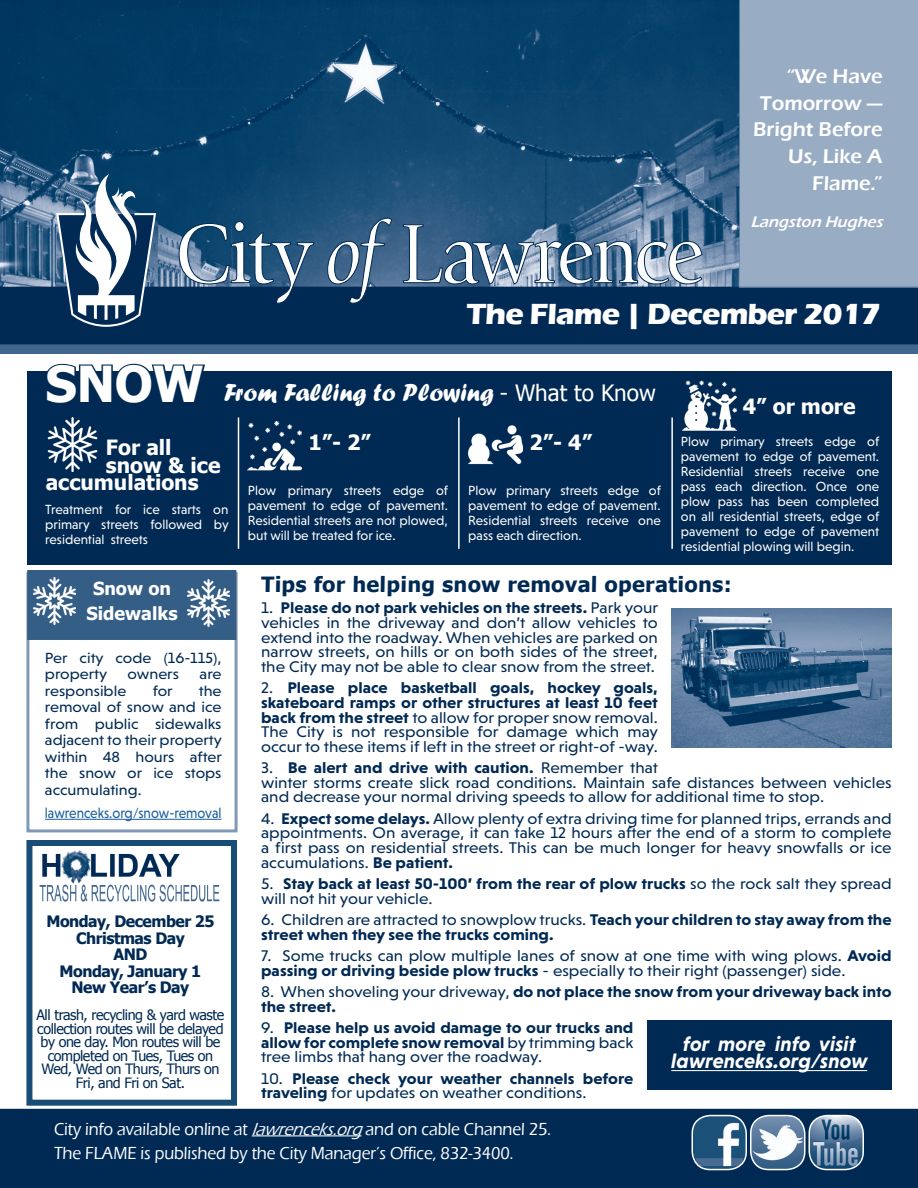
<style>
.page{position:relative;width:918px;height:1188px;background:#fff}
.page>*{position:absolute;margin:0;border:0;box-sizing:border-box;transform-origin:0 0}
.Body_Copy{font:700 49.5px "Tahoma";color:#fff}
.Body_Copy_with_Drop{font:700 30px "Eras ITC";letter-spacing:-.03em;color:#fff}
.Body_Copy-2{font:25.5px "Forte";color:#fff}
.Body_Copy-3{font:700 21px "Tahoma";color:#fff}
.Body_Copy-4{font:700 21px "Tahoma";letter-spacing:.02em;color:#002953}
.Body_Copy-5{font:italic 700 21px "Niveau Grotesk";color:#fff}
.Headlines{font:600 20.4px/26.7px "Eras ITC";color:#fff;text-align:right}
.Sub-Head{font:500 18px "Eras ITC";letter-spacing:-.005em;color:#fff;scale:.92 1}
.Body_Copy-6{font:700 18px/25.5px "Tahoma";color:#fff;text-align:center}
.Body_Copy-7{font:15.75px/14.7px "Niveau Grotesk";color:#002953;text-align:justify;scale:1.09 1}
.Body_Copy-8{font:700 15.75px/14.7px "Niveau Grotesk";color:#002953;scale:1.09 1}
.Body_Copy-9{font:700 15.75px/16.5px "Tahoma";letter-spacing:-.03em;color:#002953;text-align:center}
.Headlines-2{font:italic 600 15.75px "Eras ITC";color:#fff}
.Body_Copy-10{font:15px/16.5px "Niveau Grotesk";color:#002953;scale:1.09 1}
.Body_Copy-11{font:15px "Niveau Grotesk";color:#175d9e;scale:.91 1}
.Body_Copy-12{font:14.25px/13.5px "Tahoma";letter-spacing:-.03em;color:#002953;text-align:center}
.Body_Copy-13{font:13.5px/15px "Niveau Grotesk";color:#fff;text-align:justify}
.s1{font-family:"Tahoma";font-size:22.5px}
.s2{font-weight:700}
.s3{font-weight:400}
.s4{font-style:italic}
</style>
<div class="page">
<img style="left:0;top:0;width:740px;height:287px">
<div style="left:0;top:1109px;width:918px;height:79px;background:#002953"></div>
<hr style="left:252px;top:1135px;width:110px;height:1px;background:#fff">
<img style="left:692px;top:1116px;width:54px;height:54px">
<div style="left:692px;top:1115px;width:55px;height:55px;border:2px solid #fff;border-radius:18px"></div>
<img style="left:751px;top:1116px;width:54px;height:54px">
<div style="left:750px;top:1115px;width:56px;height:55px;border:2px solid #fff;border-radius:18px"></div>
<img style="left:809px;top:1116px;width:54px;height:54px">
<div style="left:809px;top:1115px;width:55px;height:55px;border:2px solid #fff;border-radius:18px"></div>
<div style="left:0;top:321px;width:918px;height:32px;background:#41668d"></div>
<div style="left:0;top:287px;width:918px;height:57px;background:#002953"></div>
<svg style="left:178px;top:221px;width:137px;height:83px;background:#416788"></svg>
<svg style="left:327px;top:217px;width:66px;height:87px;background:#496b8d"></svg>
<svg style="left:403px;top:224px;width:300px;height:61px"></svg>
<svg style="left:55px;top:174px;width:102px;height:167px"></svg>
<div style="left:740px;top:0;width:178px;height:288px;background:#98acc3"></div>
<img style="left:671px;top:609px;width:221px;height:138px">
<div style="left:26px;top:572px;width:212px;height:260px;border:3px solid #8199b7"></div>
<div style="left:27px;top:570px;width:209px;height:70px;background:#345e85"></div>
<hr style="left:45px;top:819px;width:177px;height:1px;background:#175d9e">
<img style="left:34px;top:578px;width:41px;height:47px">
<img style="left:188px;top:579px;width:42px;height:47px">
<div style="left:26px;top:840px;width:211px;height:266px;background:#fff;border:6px solid #184d76"></div>
<img style="left:39px;top:850px;width:181px;height:52px">
<div style="left:27px;top:372px;width:865px;height:193px;background:#002953"></div>
<img style="left:682px;top:380px;width:54px;height:51px">
<img style="left:248px;top:420px;width:54px;height:51px">
<img style="left:469px;top:425px;width:54px;height:40px">
<img style="left:47px;top:417px;width:51px;height:54px">
<hr style="left:238px;top:417px;width:1px;height:132px;background:#fff">
<hr style="left:458px;top:417px;width:2px;height:132px;background:#fff">
<hr style="left:671px;top:417px;width:2px;height:132px;background:#fff">
<svg style="left:44px;top:363px;width:163px;height:9px"></svg>
<div style="left:647px;top:1020px;width:245px;height:70px;background:#002953"></div>
<hr style="left:671px;top:1070px;width:196px;height:1px;background:#fff">
<p class="Headlines" style="left:753px;top:63px;width:131px">“We Have<br>Tomorrow —<br>Bright Before<br>Us, Like A<br>Flame.”</p>
<p class="Headlines-2" style="left:751px;top:213px;width:137px">Langston Hughes</p>
<p class="Body_Copy" style="left:45px;top:349px;width:160px">SNOW</p>
<p class="Body_Copy_with_Drop" style="left:467px;top:297px;width:416px">The Flame | December 2017</p>
<p class="Body_Copy-2" style="left:224px;top:377px;width:433px">From Falling to Plowing <span class="s1">- What to Know</span></p>
<p class="Body_Copy-3" style="left:743px;top:392px;width:114px">4” or more</p>
<p class="Body_Copy-3" style="left:106px;top:433px;width:67px">For all</p>
<p class="Body_Copy-3" style="left:106px;top:450px;width:116px">snow &amp; ice</p>
<p class="Body_Copy-3" style="left:46px;top:468px;width:154px">accumulations</p>
<p class="Body_Copy-13" style="left:45px;top:502px;width:185px">Treatment for ice starts on primary streets followed by residential streets</p>
<p class="Body_Copy-3" style="left:308px;top:428px;width:64px">1”- 2”</p>
<p class="Body_Copy-3" style="left:529px;top:428px;width:64px">2”- 4”</p>
<p class="Body_Copy-13" style="left:248px;top:483px;width:202px">Plow primary streets edge of pavement to edge of pavement.<br>Residential streets are not plowed, but will be treated for ice.</p>
<p class="Body_Copy-13" style="left:468px;top:483px;width:194px">Plow primary streets edge of pavement to edge of pavement.<br>Residential streets receive one pass each direction.</p>
<p class="Body_Copy-13" style="left:681px;top:434px;width:200px">Plow primary streets edge of pavement to edge of pavement.<br>Residential streets receive one pass each direction. Once one plow pass has been completed on all residential streets, edge of pavement to edge of pavement residential plowing will begin.</p>
<p class="Body_Copy-4" style="left:261px;top:570px;width:472px">Tips for helping snow removal operations:</p>
<p class="Body_Copy-7" style="left:261px;top:601px;width:366px">1. <span class="s2">Please do not park vehicles on the streets.</span> Park your vehicles in the driveway and don’t allow vehicles to extend into the roadway. When vehicles are parked on narrow streets, on hills or on both sides of the street, the City may not be able to clear snow from the street.</p>
<p class="Body_Copy-7" style="left:261px;top:681px;width:366px">2. <span class="s2">Please place basketball goals, hockey goals, skateboard ramps or other structures at least 10 feet back from the street</span> to allow for proper snow removal.<br>The City is not responsible for damage which may occur to these items if left in the street or right-of -way.</p>
<p class="Body_Copy-7" style="left:261px;top:760px;width:580px;text-align:left">3. <span class="s2">Be alert and drive with caution.</span> Remember that<br>winter storms create slick road conditions. Maintain safe distances between vehicles and decrease your normal driving speeds to allow for additional time to stop.</p>
<p class="Body_Copy-7" style="left:261px;top:811px;width:580px">4. <span class="s2">Expect some delays.</span> Allow plenty of extra driving time for planned trips, errands and appointments. On average, it can take 12 hours after the end of a storm to complete a first pass on residential streets. This can be much longer for heavy snowfalls or ice accumulations. <span class="s2">Be patient.</span></p>
<p class="Body_Copy-7" style="left:261px;top:876px;width:580px">5. <span class="s2">Stay back at least 50-100’ from the rear of plow trucks</span> so the rock salt they spread will not hit your vehicle.</p>
<p class="Body_Copy-8" style="left:261px;top:912px;width:580px"><span class="s3">6. Children are attracted to snowplow trucks.</span> Teach your children to stay away from the street when they see the trucks coming.</p>
<p class="Body_Copy-7" style="left:261px;top:948px;width:580px">7. Some trucks can plow multiple lanes of snow at one time with wing plows. <span class="s2">Avoid passing or driving beside plow trucks</span> - especially to their right (passenger) side.</p>
<p class="Body_Copy-8" style="left:261px;top:984px;width:580px"><span class="s3">8. When shoveling your driveway,</span> do not place the snow from your driveway back into the street.</p>
<p class="Body_Copy-8" style="left:261px;top:1020px;width:343px;text-align:justify"><span class="s3">9.</span> Please help us avoid damage to our trucks and allow for complete snow removal <span class="s3">by trimming back tree limbs that hang over the roadway.</span></p>
<p class="Body_Copy-8" style="left:261px;top:1071px;width:343px"><span class="s3">10.</span> Please check your weather channels before traveling <span class="s3">for updates on weather conditions.</span></p>
<p class="Sub-Head" style="left:54px;top:1119px;width:542px">City info available online at <span class="s4">lawrenceks.org</span>and on cable Channel 25.</p>
<p class="Sub-Head" style="left:54px;top:1143px;width:501px">The FLAME is published by the City Manager’s Office, 832-3400.</p>
<p class="Body_Copy-6" style="left:86px;top:574px;width:93px">Snow on<br>Sidewalks</p>
<p class="Body_Copy-10" style="left:45px;top:649px;width:163px">Per city code (16-115), property</p>
<p class="Body_Copy-10" style="left:127px;top:666px;width:49px">owners</p>
<p class="Body_Copy-10" style="left:200px;top:666px;width:22px">are</p>
<p class="Body_Copy-10" style="left:45px;top:682px;width:76px">responsible</p>
<p class="Body_Copy-10" style="left:153px;top:682px;width:20px">for</p>
<p class="Body_Copy-10" style="left:45px;top:682px;width:164px;text-align:justify;text-indent:154px">the removal of snow and ice from public sidewalks adjacent to their property within 48 hours after the snow or ice stops accumulating.</p>
<p class="Body_Copy-11" style="left:45px;top:804px;width:196px">lawrenceks.org/snow-removal</p>
<p class="Body_Copy-9" style="left:46px;top:912px;width:170px">Monday, December 25<br>Christmas Day<br>AND<br>Monday, January 1<br>New Year’s Day</p>
<p class="Body_Copy-12" style="left:36px;top:1008px;width:189px">All trash, recycling &amp; yard waste collection routes will be delayed by one day. Mon routes will be completed on Tues, Tues on<br>Wed, Wed on Thurs, Thurs on<br>Fri, and Fri on Sat.</p>
<p class="Body_Copy-5" style="left:683px;top:1032px;width:174px">for more info visit</p>
<p class="Body_Copy-5" style="left:671px;top:1049px;width:198px">lawrenceks.org/snow</p>
</div>
